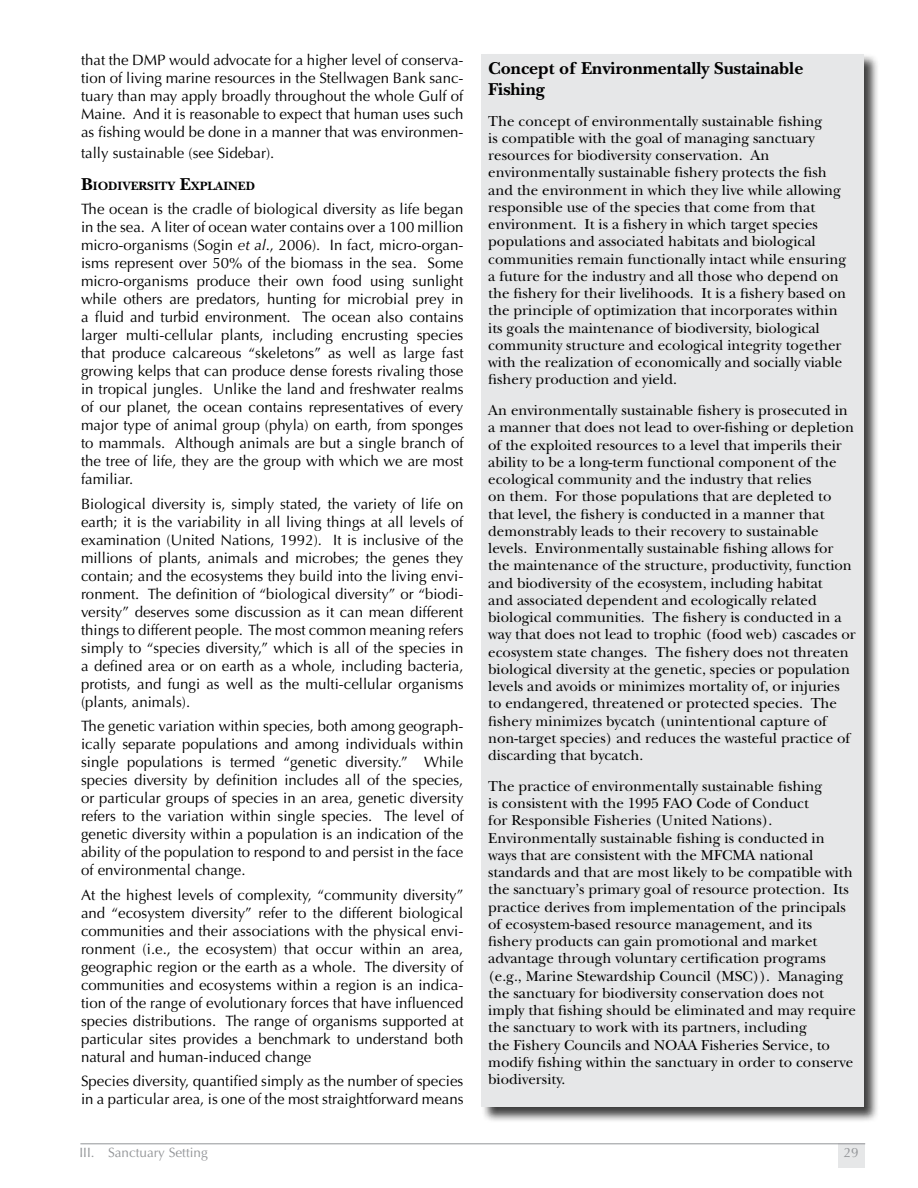
<style>
.page{position:relative;width:918px;height:1188px;background:#fff}
.page>*{position:absolute;margin:0;border:0;box-sizing:border-box;transform-origin:0 0}
.t1{font:700 18px/21px "New Baskerville";color:#000}
.t2{font:15px/18px "Optima";color:#000;text-align:justify}
.t3{font:15px/17.2px "New Baskerville";color:#000}
.t4{font:13.5px "Optima";color:#939598}
.t5{font:700 12.6px "New Baskerville";color:#000}
.s1{font-size:18px}
.s2{font-style:italic}
</style>
<div class="page">
<div style="left:838px;top:1144px;width:27px;height:24px;background:#e6e7e8"></div>
<hr style="left:80px;top:1144px;width:785px;height:1px;background:#939598">
<div style="left:481px;top:53px;width:415px;height:1076px;background:#000;opacity:.75"></div>
<div style="left:482px;top:54px;width:382px;height:1053px;background:#e6e7e8"></div>
<p class="t2" style="left:81px;top:51px;width:384px">that the DMP would advocate for a higher level of conserva&shy;tion of living marine resources in the Stellwagen Bank sanc&shy;tuary than may apply broadly throughout the whole Gulf of Maine. And it is reasonable to expect that human uses such as fishing would be done in a manner that was environmen-</p>
<p class="t2" style="left:81px;top:144px;width:195px">tally sustainable (see Sidebar).</p>
<p class="t5" style="left:81px;top:178px;width:175px"><span class="s1">B</span>IODIVERSITY <span class="s1">E</span>XPLAINED</p>
<p class="t2" style="left:81px;top:200px;width:384px">The ocean is the cradle of biological diversity as life began in the sea. A liter of ocean water contains over a 100 million micro-organisms (Sogin <span class="s2">et al</span>., 2006). In fact, micro-organ&shy;isms represent over 50% of the biomass in the sea. Some micro-organisms produce their own food using sunlight while others are predators, hunting for microbial prey in a fluid and turbid environment. The ocean also contains larger multi-cellular plants, including encrusting species that produce calcareous “skeletons” as well as large fast growing kelps that can produce dense forests rivaling those in tropical jungles. Unlike the land and freshwater realms of our planet, the ocean contains representatives of every major type of animal group (phyla) on earth, from sponges to mammals. Although animals are but a single branch of the tree of life, they are the group with which we are most familiar.</p>
<p class="t2" style="left:81px;top:495px;width:384px">Biological diversity is, simply stated, the variety of life on earth; it is the variability in all living things at all levels of examination (United Nations, 1992). It is inclusive of the millions of plants, animals and microbes; the genes they contain; and the ecosystems they build into the living envi&shy;ronment. The definition of “biological diversity” or “biodi&shy;versity” deserves some discussion as it can mean different things to different people. The most common meaning refers simply to “species diversity,” which is all of the species in a defined area or on earth as a whole, including bacteria, protists, and fungi as well as the multi-cellular organisms (plants, animals).</p>
<p class="t2" style="left:81px;top:717px;width:384px">The genetic variation within species, both among geograph&shy;ically separate populations and among individuals within single populations is termed “genetic diversity.” While species diversity by definition includes all of the species, or particular groups of species in an area, genetic diversity refers to the variation within single species. The level of genetic diversity within a population is an indication of the ability of the population to respond to and persist in the face of environmental change.</p>
<p class="t2" style="left:81px;top:886px;width:384px">At the highest levels of complexity, “community diversity” and “ecosystem diversity” refer to the different biological communities and their associations with the physical envi&shy;ronment (i.e., the ecosystem) that occur within an area, geographic region or the earth as a whole. The diversity of communities and ecosystems within a region is an indica&shy;tion of the range of evolutionary forces that have influenced species distributions. The range of organisms supported at particular sites provides a benchmark to understand both natural and human-induced change</p>
<p class="t2" style="left:81px;top:1072px;width:384px">Species diversity, quantified simply as the number of species in a particular area, is one of the most straightforward means</p>
<p class="t1" style="left:488px;top:58px;width:317px">Concept of Environmentally Sustainable<br>Fishing</p>
<p class="t3" style="left:488px;top:112px;width:359px">The concept of environmentally sustainable fishing<br>is compatible with the goal of managing sanctuary resources for biodiversity conservation. An environmentally sustainable fishery protects the fish and the environment in which they live while allowing responsible use of the species that come from that environment. It is a fishery in which target species populations and associated habitats and biological communities remain functionally intact while ensuring a future for the industry and all those who depend on the fishery for their livelihoods. It is a fishery based on the principle of optimization that incorporates within its goals the maintenance of biodiversity, biological community structure and ecological integrity together with the realization of economically and socially viable fishery production and yield.</p>
<p class="t3" style="left:488px;top:402px;width:369px">An environmentally sustainable fishery is prosecuted in a manner that does not lead to over-fishing or depletion of the exploited resources to a level that imperils their ability to be a long-term functional component of the ecological community and the industry that relies<br>on them. For those populations that are depleted to that level, the fishery is conducted in a manner that demonstrably leads to their recovery to sustainable levels. Environmentally sustainable fishing allows for the maintenance of the structure, productivity, function and biodiversity of the ecosystem, including habitat<br>and associated dependent and ecologically related biological communities. The fishery is conducted in a way that does not lead to trophic (food web) cascades or ecosystem state changes. The fishery does not threaten biological diversity at the genetic, species or population levels and avoids or minimizes mortality of, or injuries to endangered, threatened or protected species. The fishery minimizes bycatch (unintentional capture of non-target species) and reduces the wasteful practice of discarding that bycatch.</p>
<p class="t3" style="left:488px;top:778px;width:369px">The practice of environmentally sustainable fishing<br>is consistent with the 1995 FAO Code of Conduct<br>for Responsible Fisheries (United Nations).<br>Environmentally sustainable fishing is conducted in ways that are consistent with the MFCMA national standards and that are most likely to be compatible with the sanctuary’s primary goal of resource protection. Its practice derives from implementation of the principals of ecosystem-based resource management, and its fishery products can gain promotional and market advantage through voluntary certification programs (e.g., Marine Stewardship Council (MSC)). Managing the sanctuary for biodiversity conservation does not imply that fishing should be eliminated and may require the sanctuary to work with its partners, including<br>the Fishery Councils and NOAA Fisheries Service, to modify fishing within the sanctuary in order to conserve biodiversity.</p>
<p class="t4" style="left:80px;top:1145px;width:130px">III. Sanctuary Setting</p>
<p class="t4" style="left:844px;top:1145px;width:17px">29</p>
</div>
